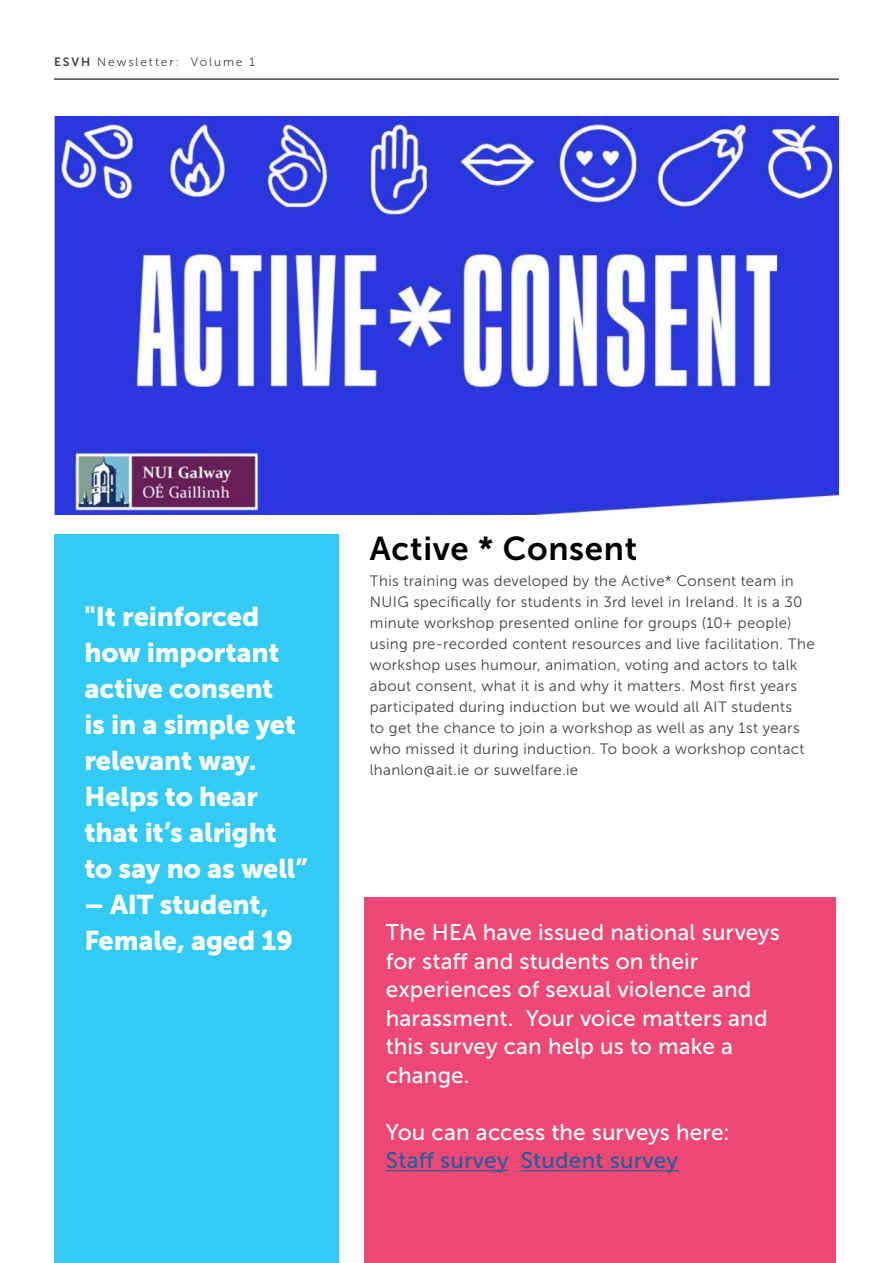
<style>
.page{position:relative;width:893px;height:1263px;background:#fff}
.page>*{position:absolute;margin:0;border:0;box-sizing:border-box;transform-origin:0 0}
.t1{font:33px "Museo Sans 700";letter-spacing:.02em;color:#000}
.t2{font:27px/36px "Museo Sans 900";letter-spacing:-.005em;color:#fff}
.t3{font:22.5px/28.5px "Museo Sans 500";letter-spacing:.005em;color:#fff}
.t4{font:22.5px "Museo Sans 500";letter-spacing:.01em;color:#215e9e}
.t5{font:15px/21px "Museo Sans 300";letter-spacing:.025em;color:#414042}
.t6{font:12px "Museo Sans 300";letter-spacing:.16em;color:#414042}
.s1{font-family:"Museo Sans 700"}
</style>
<div class="page">
<hr style="left:54px;top:78px;width:785px;height:2px;background:#4a4a4d">
<div style="left:365px;top:897px;width:471px;height:366px;background:#ef4875"></div>
<div style="left:54px;top:535px;width:285px;height:728px;background:#33caf4"></div>
<img style="left:54px;top:117px;width:785px;height:397px">
<hr style="left:386px;top:1170px;width:123px;height:1px;background:#215e9e">
<hr style="left:521px;top:1170px;width:157px;height:1px;background:#215e9e">
<p class="t6" style="left:54px;top:55px;width:203px"><span class="s1">ESVH</span> Newsletter: Volume 1</p>
<h2 class="t2" style="left:84px;top:598px;width:225px">"It reinforced how important active consent<br>is in a simple yet relevant way.<br>Helps to hear that it’s alright to say no as well”</h2>
<h2 class="t2" style="left:84px;top:886px;width:210px">– AIT student,<br>Female, aged 19</h2>
<h1 class="t1" style="left:370px;top:530px;width:269px">Active * Consent</h1>
<p class="t5" style="left:370px;top:571px;width:446px">This training was developed by the Active* Consent team in NUIG specifically for students in 3rd level in Ireland. It is a 30 minute workshop presented online for groups (10+ people) using pre-recorded content resources and live facilitation. The workshop uses humour, animation, voting and actors to talk about consent, what it is and why it matters. Most first years participated during induction but we would all AIT students<br>to get the chance to join a workshop as well as any 1st years who missed it during induction. To book a workshop contact lhanlon@ait.ie or suwelfare.ie</p>
<h3 class="t3" style="left:386px;top:918px;width:395px">The HEA have issued national surveys for staff and students on their experiences of sexual violence and harassment. Your voice matters and this survey can help us to make a change.</h3>
<h3 class="t3" style="left:386px;top:1118px;width:345px">You can access the surveys here:</h3>
<h3 class="t4" style="left:386px;top:1148px;width:294px">Staff survey Student survey</h3>
</div>
